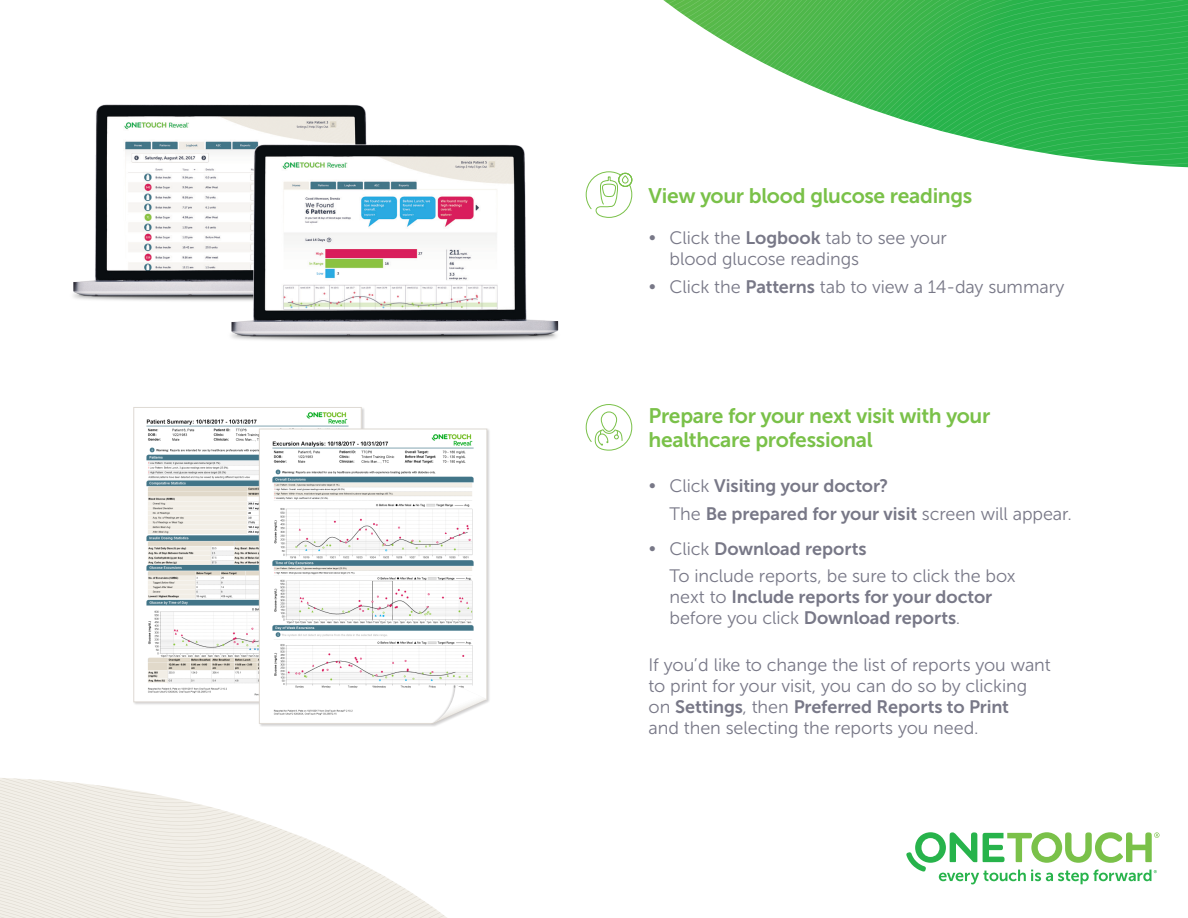
<style>
.page{position:relative;width:1188px;height:918px;background:#fff}
.page>*{position:absolute;margin:0;border:0;box-sizing:border-box;transform-origin:0 0}
.t1{font:21px/24px "Museo Sans 700";letter-spacing:-.015em;color:#7ac149}
.t2{font:18px/21px "Museo Sans 300";letter-spacing:-.005em;color:#787887}
.t3{font:18px/27.8px "Museo Sans 700";letter-spacing:-.005em;color:#787887}
.s1{font-family:"Museo Sans 700"}
.s2{font-family:"Museo Sans 300"}
</style>
<div class="page">
<svg style="left:0;top:778px;width:447px;height:140px"></svg>
<svg style="left:663px;top:0;width:525px;height:168px"></svg>
<svg style="left:906px;top:832px;width:254px;height:52px"></svg>
<svg style="left:133px;top:407px;width:229px;height:295px"></svg>
<div style="left:259px;top:428px;width:231px;height:299px;background:#231f20;opacity:.2"></div>
<svg style="left:259px;top:429px;width:228px;height:295px"></svg>
<div style="left:430px;top:684px;width:56px;height:41px;background:#231f20;opacity:.2"></div>
<svg style="left:433px;top:685px;width:54px;height:38px"></svg>
<img style="left:73px;top:104px;width:293px;height:197px">
<img style="left:190px;top:114px;width:396px;height:227px">
<svg style="left:586px;top:171px;width:46px;height:47px"></svg>
<svg style="left:586px;top:404px;width:46px;height:47px"></svg>
<p class="t1" style="left:649px;top:183px;width:325px">View your blood glucose readings</p>
<p class="t2" style="left:670px;top:228px;width:279px;text-indent:-21px">• Click the <span class="s1">Logbook</span> tab to see your blood glucose readings</p>
<p class="t2" style="left:649px;top:276px;width:418px">• Click the <span class="s1">Patterns</span> tab to view a 14- day summary</p>
<p class="t1" style="left:649px;top:404px;width:343px">Prepare for your next visit with your healthcare professional</p>
<p class="t3" style="left:670px;top:472px;width:404px;text-indent:-21px"><span class="s2">• Click</span> Visiting your doctor?<br><span class="s2">The</span> Be prepared for your visit <span class="s2">screen will appear.</span></p>
<p class="t3" style="left:649px;top:534px;width:220px"><span class="s2">• Click</span> Download reports</p>
<p class="t2" style="left:670px;top:566px;width:348px">To include reports, be sure to click the box</p>
<p class="t3" style="left:670px;top:583px;width:324px"><span class="s2">next to</span> Include reports for your doctor</p>
<p class="t2" style="left:670px;top:608px;width:292px">before you click <span class="s1">Download reports</span>.</p>
<p class="t2" style="left:649px;top:655px;width:404px">If you’d like to change the list of reports you want to print for your visit, you can do so by clicking</p>
<p class="t3" style="left:649px;top:693px;width:362px"><span class="s2">on</span> Settings<span class="s2">, then</span> Preferred Reports to Print</p>
<p class="t2" style="left:649px;top:718px;width:332px">and then selecting the reports you need.</p>
</div>
